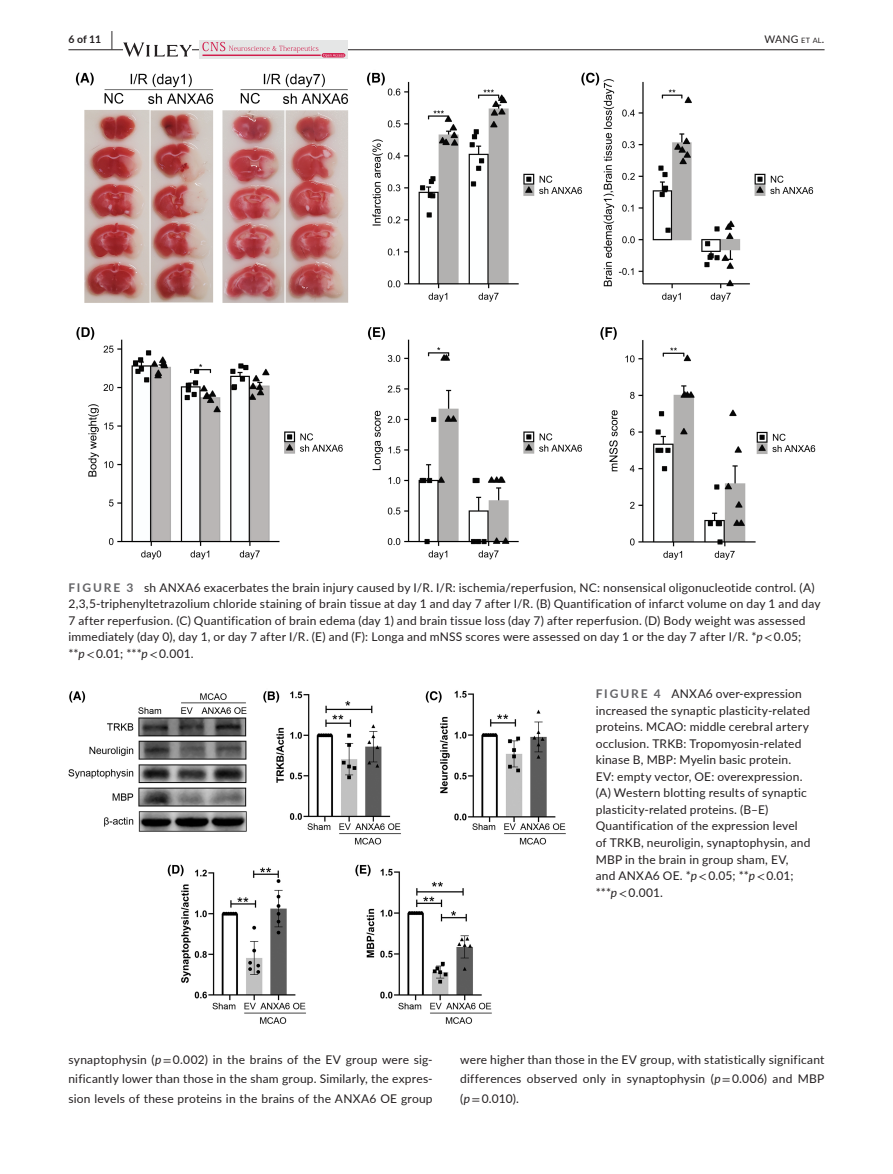
<style>
.page{position:relative;width:893px;height:1174px;background:#fff}
.page>*{position:absolute;margin:0;border:0;box-sizing:border-box;transform-origin:0 0}
.t1{font:12px/16.5px "Lato";letter-spacing:.015em;color:#231f20;text-align:justify}
.t2{font:10.5px "Lato";color:#231f20}
.t3{font:700 10.5px "Lato";color:#231f20}
.s1{font-size:19.5px}
.s2{font-size:7.35px}
.s3{font-weight:700;color:#636366}
.s4{font-style:italic}
.s5{font-family:"STIX"}
</style>
<div class="page">
<hr style="left:68px;top:49px;width:756px;height:1px;background:#231f20">
<svg style="left:123px;top:42px;width:69px;height:15px"></svg>
<div style="left:200px;top:40px;width:148px;height:19px;background:#e5e6e6"></div>
<hr style="left:322px;top:53px;width:23px;height:4px;background:#d42d58;border-radius:2px">
<svg style="left:202px;top:42px;width:142px;height:15px"></svg>
<img style="left:75px;top:72px;width:741px;height:487px">
<img style="left:68px;top:690px;width:498px;height:333px">
<p class="t3" style="left:68px;top:31px;width:46px">6 of 11 <span class="s1">|</span></p>
<p class="t2" style="left:764px;top:31px;width:61px">WANG <span class="s2">et al</span>.</p>
<p class="t1" style="left:68px;top:578px;width:753px;text-align:left"><span class="s3">FIGURE 3</span> sh ANXA6 exacerbates the brain injury caused by I/R. I/R: ischemia/reperfusion, NC: nonsensical oligonucleotide control. (A)<br>2,3,5-triphenyltetrazolium chloride staining of brain tissue at day 1 and day 7 after I/R. (B) Quantification of infarct volume on day 1 and day 7 after reperfusion. (C) Quantification of brain edema (day 1) and brain tissue loss (day 7) after reperfusion. (D) Body weight was assessed immediately (day 0), day 1, or day 7 after I/R. (E) and (F): Longa and mNSS scores were assessed on day 1 or the day 7 after I/R. *<span class="s4">p</span><span class="s5">&lt;</span> 0.05; **<span class="s4">p</span><span class="s5">&lt;</span> 0.01; ***<span class="s4">p</span><span class="s5">&lt;</span> 0.001.</p>
<p class="t1" style="left:596px;top:685px;width:216px;text-align:left"><span class="s3">FIGURE 4</span> ANXA6 over-expression increased the synaptic plasticity-related proteins. MCAO: middle cerebral artery occlusion. TRKB: Tropomyosin-related kinase B, MBP: Myelin basic protein.<br>EV: empty vector, OE: overexpression. (A) Western blotting results of synaptic plasticity-related proteins. (B–E)<br>Quantification of the expression level of TRKB, neuroligin, synaptophysin, and MBP in the brain in group sham, EV, and ANXA6 OE. *<span class="s4">p</span><span class="s5">&lt;</span> 0.05; **<span class="s4">p</span><span class="s5">&lt;</span> 0.01; ***<span class="s4">p</span><span class="s5">&lt;</span> 0.001.</p>
<p class="t1" style="left:68px;top:1049px;width:366px;line-height:19.5px">synaptophysin (<span class="s4">p</span><span class="s5">=</span> 0.002) in the brains of the EV group were sig&shy;nificantly lower than those in the sham group. Similarly, the expres&shy;sion levels of these proteins in the brains of the ANXA6 OE group</p>
<p class="t1" style="left:460px;top:1049px;width:366px;line-height:19.5px">were higher than those in the EV group, with statistically significant differences observed only in synaptophysin (<span class="s4">p</span><span class="s5">=</span> 0.006) and MBP (<span class="s4">p</span><span class="s5">=</span> 0.010).</p>
</div>
